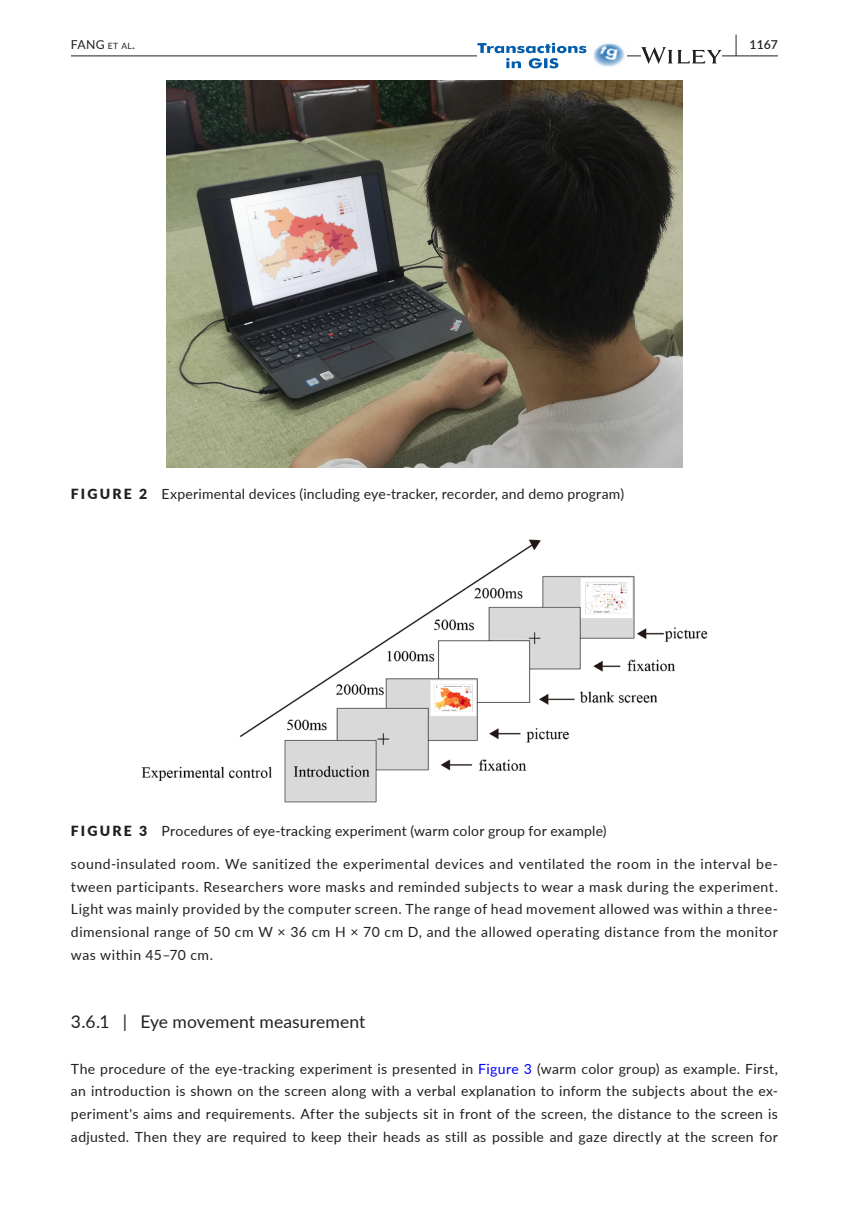
<style>
.page{position:relative;width:849px;height:1221px;background:#fff}
.page>*{position:absolute;margin:0;border:0;box-sizing:border-box;transform-origin:0 0}
.t1{font:600 22.75px "Lato";color:#231f20;scale:.48 1}
.t2{font:17.5px "Lato";letter-spacing:.005em;color:#231f20}
.t3{font:14px/22.8px "Lato";letter-spacing:.02em;color:#231f20;text-align:justify}
.t4{font:12.25px "Lato";color:#231f20}
.t5{font:600 12.25px "Lato";color:#231f20}
.s1{font-size:8.58px}
.s2{font-weight:900}
.s3{color:#00f}
</style>
<div class="page">
<hr style="left:71px;top:55px;width:706px;height:1px;background:#231f20">
<div style="left:477px;top:42px;width:149px;height:27px;background:#fff"></div>
<img style="left:593px;top:43px;width:32px;height:24px">
<img style="left:477px;top:42px;width:109px;height:26px">
<svg style="left:641px;top:47px;width:80px;height:17px"></svg>
<img style="left:166px;top:81px;width:516px;height:387px">
<img style="left:141px;top:539px;width:567px;height:264px">
<h1 class="t1" style="left:734px;top:27px;width:7px">|</h1>
<p class="t4" style="left:71px;top:36px;width:66px">FANG <span class="s1">et al</span>.</p>
<p class="t5" style="left:749px;top:35px;width:30px">1167</p>
<p class="t3" style="left:71px;top:482px;width:554px"><span class="s2">FIGURE 2</span> Experimental devices (including eye-tracker, recorder, and demo program)</p>
<p class="t3" style="left:71px;top:818px;width:537px"><span class="s2">FIGURE 3</span> Procedures of eye-tracking experiment (warm color group for example)</p>
<p class="t3" style="left:71px;top:851px;width:708px">sound-insulated room. We sanitized the experimental devices and ventilated the room in the interval be&shy;tween participants. Researchers wore masks and reminded subjects to wear a mask during the experiment.<br>Light was mainly provided by the computer screen. The range of head movement allowed was within a three&shy;dimensional range of 50 cm W × 36 cm H × 70 cm D, and the allowed operating distance from the monitor was within 45–70 cm.</p>
<p class="t2" style="left:71px;top:1009px;width:296px">3.6.1 | Eye movement measurement</p>
<p class="t3" style="left:71px;top:1056px;width:708px">The procedure of the eye-tracking experiment is presented in <span class="s3">Figure 3</span> (warm color group) as example. First, an introduction is shown on the screen along with a verbal explanation to inform the subjects about the ex&shy;periment's aims and requirements. After the subjects sit in front of the screen, the distance to the screen is adjusted. Then they are required to keep their heads as still as possible and gaze directly at the screen for</p>
</div>
